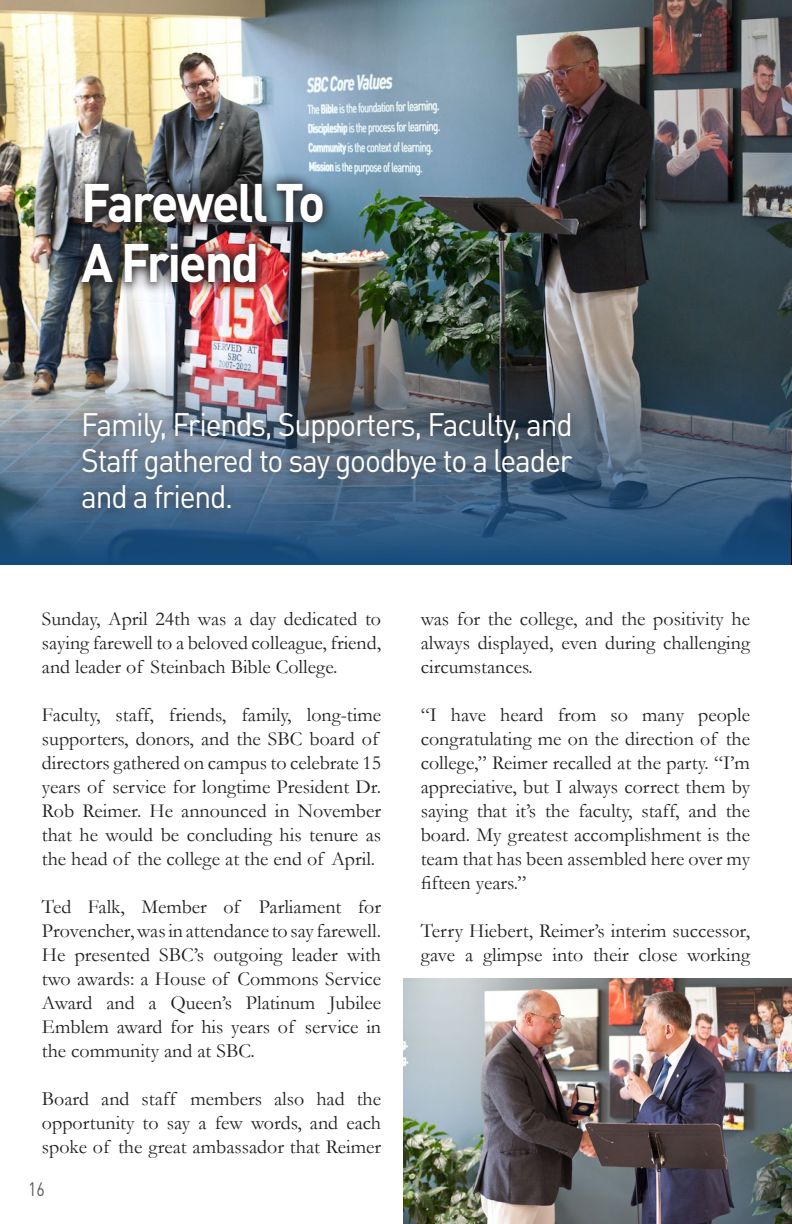
<style>
.page{position:relative;width:792px;height:1224px;background:#fff}
.page>*{position:absolute;margin:0;border:0;box-sizing:border-box;transform-origin:0 0}
.t1{font:700 53.6px "DINOT";letter-spacing:-.04em;color:#fff;scale:.93 1}
.t2{font:32px/36px "DINOT";letter-spacing:-.04em;color:#fff;text-align:justify;scale:.93 1}
.t3{font:20px/24px "Garamond";color:#231f20;text-align:justify}
.t4{font:19.2px "DINOT";color:#5a5a5a;scale:.83 1}
</style>
<div class="page">
<img style="left:0;top:0;width:792px;height:564px">
<img style="left:0;top:354px;width:790px;height:210px">
<img style="left:69px;top:171px;width:266px;height:124px">
<img style="left:403px;top:979px;width:389px;height:245px">
<div style="left:71px;top:400px;width:512px;height:120px;background:#231f20;opacity:.75"></div>
<p class="t1" style="left:81px;top:168px;width:264px">Farewell To</p>
<p class="t1" style="left:81px;top:228px;width:193px">A Friend</p>
<p class="t2" style="left:81px;top:406px;width:530px">Family, Friends, Supporters, Faculty, and Staff gathered to say goodbye to a leader and a friend.</p>
<p class="t3" style="left:42px;top:606px;width:341px">Sunday, April 24th was a day dedicated to saying farewell to a beloved colleague, friend, and leader of Steinbach Bible College.</p>
<p class="t3" style="left:42px;top:702px;width:341px;text-align:left">Faculty, staff, friends, family, long-time supporters, donors, and the SBC board of directors gathered on campus to celebrate 15 years of service for longtime President Dr.<br>Rob Reimer. He announced in November that he would be concluding his tenure as the head of the college at the end of April.</p>
<p class="t3" style="left:42px;top:894px;width:341px">Ted Falk, Member of Parliament for Provencher, was in attendance to say farewell.<br>He presented SBC’s outgoing leader with two awards: a House of Commons Service Award and a Queen’s Platinum Jubilee Emblem award for his years of service in the community and at SBC.</p>
<p class="t3" style="left:42px;top:1086px;width:341px">Board and staff members also had the opportunity to say a few words, and each spoke of the great ambassador that Reimer</p>
<p class="t4" style="left:28px;top:1177px;width:22px">16</p>
<p class="t3" style="left:421px;top:606px;width:331px">was for the college, and the positivity he always displayed, even during challenging circumstances.</p>
<p class="t3" style="left:421px;top:702px;width:331px">“I have heard from so many people congratulating me on the direction of the college,” Reimer recalled at the party. “I’m appreciative, but I always correct them by saying that it’s the faculty, staff, and the board. My greatest accomplishment is the team that has been assembled here over my fifteen years.”</p>
<p class="t3" style="left:421px;top:918px;width:331px">Terry Hiebert, Reimer’s interim successor, gave a glimpse into their close working</p>
</div>
